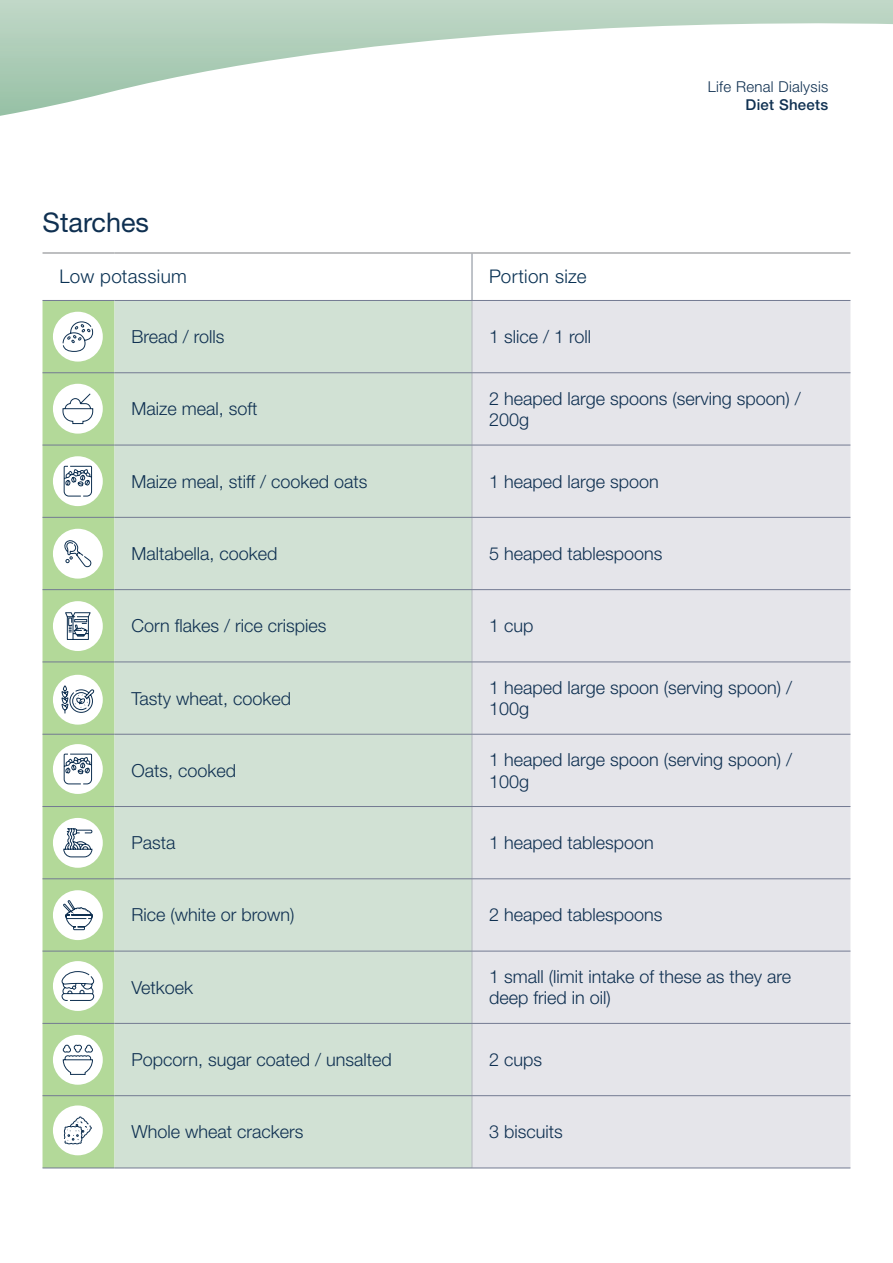
<style>
.page{position:relative;width:893px;height:1263px;background:#fff}
.page>*{position:absolute;margin:0;border:0;box-sizing:border-box;transform-origin:0 0}
.t1{font:27px "Helvetica Neue LT Std";color:#0f3051}
.t2{font:300 18.9px "Helvetica Neue LT Std";letter-spacing:.015em;color:#093153}
.t3{font:300 18px/21.6px "Helvetica Neue LT Std";color:#0f3051}
._20pt_reg_page_heading{font:300 15px "Helvetica Neue LT Std";letter-spacing:.02em;color:#0f3051}
._20pt_reg_page_heading-2{font:500 15px "Helvetica Neue LT Std";letter-spacing:.02em;color:#0f3051}
</style>
<div class="page">
<svg style="left:0;top:0;width:893px;height:116px"></svg>
<div style="left:43px;top:301px;width:72px;height:867px;background:#b3d999"></div>
<div style="left:115px;top:301px;width:357px;height:867px;background:#d1e1d4"></div>
<div style="left:473px;top:301px;width:377px;height:867px;background:#e5e5ea"></div>
<hr style="left:472px;top:254px;width:1px;height:46px;background:#808893">
<hr style="left:472px;top:301px;width:1px;height:71px;background:#b5b9c0">
<hr style="left:472px;top:373px;width:1px;height:72px;background:#b5b9c0">
<hr style="left:472px;top:445px;width:1px;height:72px;background:#b5b9c0">
<hr style="left:472px;top:518px;width:1px;height:71px;background:#b5b9c0">
<hr style="left:472px;top:590px;width:1px;height:72px;background:#b5b9c0">
<hr style="left:472px;top:662px;width:1px;height:72px;background:#b5b9c0">
<hr style="left:472px;top:734px;width:1px;height:72px;background:#b5b9c0">
<hr style="left:472px;top:807px;width:1px;height:71px;background:#b5b9c0">
<hr style="left:472px;top:879px;width:1px;height:72px;background:#b5b9c0">
<hr style="left:472px;top:951px;width:1px;height:72px;background:#b5b9c0">
<hr style="left:472px;top:1024px;width:1px;height:71px;background:#b5b9c0">
<hr style="left:472px;top:1096px;width:1px;height:72px;background:#b5b9c0">
<hr style="left:43px;top:300px;width:72px;height:1px;background:#737a92">
<hr style="left:115px;top:300px;width:357px;height:1px;background:#737a92">
<hr style="left:472px;top:300px;width:378px;height:1px;background:#737a92">
<hr style="left:43px;top:372px;width:72px;height:1px;background:#737a92">
<hr style="left:115px;top:372px;width:357px;height:1px;background:#737a92">
<hr style="left:472px;top:372px;width:378px;height:1px;background:#737a92">
<hr style="left:43px;top:445px;width:72px;height:1px;background:#737a92">
<hr style="left:43px;top:517px;width:72px;height:1px;background:#737a92">
<hr style="left:115px;top:517px;width:357px;height:1px;background:#737a92">
<hr style="left:472px;top:517px;width:378px;height:1px;background:#737a92">
<hr style="left:43px;top:589px;width:72px;height:1px;background:#737a92">
<hr style="left:115px;top:589px;width:357px;height:1px;background:#737a92">
<hr style="left:472px;top:589px;width:378px;height:1px;background:#737a92">
<hr style="left:43px;top:662px;width:72px;height:1px;background:#737a92">
<hr style="left:115px;top:662px;width:357px;height:1px;background:#737a92">
<hr style="left:472px;top:662px;width:378px;height:1px;background:#737a92">
<hr style="left:43px;top:734px;width:72px;height:1px;background:#737a92">
<hr style="left:115px;top:734px;width:357px;height:1px;background:#737a92">
<hr style="left:472px;top:734px;width:378px;height:1px;background:#737a92">
<hr style="left:43px;top:806px;width:72px;height:1px;background:#737a92">
<hr style="left:115px;top:806px;width:357px;height:1px;background:#737a92">
<hr style="left:472px;top:806px;width:378px;height:1px;background:#737a92">
<hr style="left:43px;top:878px;width:72px;height:1px;background:#737a92">
<hr style="left:115px;top:878px;width:357px;height:1px;background:#737a92">
<hr style="left:472px;top:878px;width:378px;height:1px;background:#737a92">
<hr style="left:43px;top:951px;width:72px;height:1px;background:#737a92">
<hr style="left:115px;top:951px;width:357px;height:1px;background:#737a92">
<hr style="left:472px;top:951px;width:378px;height:1px;background:#737a92">
<hr style="left:43px;top:1023px;width:72px;height:1px;background:#737a92">
<hr style="left:115px;top:1023px;width:357px;height:1px;background:#737a92">
<hr style="left:472px;top:1023px;width:378px;height:1px;background:#737a92">
<hr style="left:43px;top:1095px;width:72px;height:1px;background:#737a92">
<hr style="left:115px;top:1095px;width:357px;height:1px;background:#737a92">
<hr style="left:472px;top:1095px;width:378px;height:1px;background:#737a92">
<hr style="left:43px;top:1168px;width:72px;height:1px;background:#737a92">
<hr style="left:115px;top:1168px;width:357px;height:1px;background:#737a92">
<hr style="left:472px;top:1168px;width:378px;height:1px;background:#737a92">
<hr style="left:43px;top:252px;width:72px;height:2px;background:#939598">
<hr style="left:115px;top:252px;width:357px;height:2px;background:#939598">
<hr style="left:472px;top:252px;width:378px;height:2px;background:#939598">
<hr style="left:115px;top:445px;width:357px;height:1px;background:#737a92">
<hr style="left:472px;top:445px;width:378px;height:1px;background:#737a92">
<div style="left:53px;top:312px;width:50px;height:50px;background:#fff;border-radius:50%"></div>
<div style="left:53px;top:384px;width:50px;height:50px;background:#fff;border-radius:50%"></div>
<div style="left:53px;top:456px;width:50px;height:50px;background:#fff;border-radius:50%"></div>
<div style="left:53px;top:529px;width:50px;height:50px;background:#fff;border-radius:50%"></div>
<div style="left:53px;top:601px;width:50px;height:50px;background:#fff;border-radius:50%"></div>
<div style="left:53px;top:675px;width:50px;height:50px;background:#fff;border-radius:50%"></div>
<div style="left:53px;top:744px;width:50px;height:50px;background:#fff;border-radius:50%"></div>
<div style="left:53px;top:818px;width:50px;height:50px;background:#fff;border-radius:50%"></div>
<div style="left:53px;top:890px;width:50px;height:50px;background:#fff;border-radius:50%"></div>
<div style="left:53px;top:961px;width:50px;height:50px;background:#fff;border-radius:50%"></div>
<div style="left:53px;top:1035px;width:50px;height:50px;background:#fff;border-radius:50%"></div>
<div style="left:53px;top:1105px;width:50px;height:50px;background:#fff;border-radius:50%"></div>
<svg style="left:63px;top:321px;width:30px;height:31px"></svg>
<svg style="left:63px;top:393px;width:30px;height:31px"></svg>
<svg style="left:64px;top:466px;width:28px;height:30px"></svg>
<svg style="left:64px;top:754px;width:28px;height:30px"></svg>
<svg style="left:64px;top:540px;width:28px;height:28px"></svg>
<svg style="left:65px;top:612px;width:26px;height:28px"></svg>
<svg style="left:63px;top:828px;width:29px;height:29px"></svg>
<svg style="left:63px;top:900px;width:30px;height:30px"></svg>
<svg style="left:61px;top:971px;width:33px;height:30px"></svg>
<svg style="left:63px;top:1045px;width:30px;height:30px"></svg>
<svg style="left:64px;top:1116px;width:28px;height:28px"></svg>
<svg style="left:62px;top:685px;width:33px;height:29px"></svg>
<p class="t1" style="left:43px;top:206px;width:108px">Starches</p>
<p class="t2" style="left:60px;top:265px;width:129px">Low potassium</p>
<p class="t2" style="left:489px;top:265px;width:99px">Portion size</p>
<p class="t3" style="left:132px;top:325px;width:95px">Bread / rolls</p>
<p class="t3" style="left:489px;top:325px;width:104px">1 slice / 1 roll</p>
<p class="_20pt_reg_page_heading" style="left:708px;top:78px;width:122px">Life Renal Dialysis</p>
<p class="_20pt_reg_page_heading-2" style="left:746px;top:96px;width:84px">Diet Sheets</p>
<p class="t3" style="left:132px;top:398px;width:128px">Maize meal, soft</p>
<p class="t3" style="left:489px;top:387px;width:313px">2 heaped large spoons (serving spoon) /<br>200g</p>
<p class="t3" style="left:132px;top:470px;width:238px">Maize meal, stiff / cooked oats</p>
<p class="t3" style="left:489px;top:470px;width:171px">1 heaped large spoon</p>
<p class="t3" style="left:132px;top:542px;width:148px">Maltabella, cooked</p>
<p class="t3" style="left:489px;top:542px;width:175px">5 heaped tablespoons</p>
<p class="t3" style="left:132px;top:615px;width:197px">Corn flakes / rice crispies</p>
<p class="t3" style="left:489px;top:615px;width:46px">1 cup</p>
<p class="t3" style="left:132px;top:687px;width:161px">Tasty wheat, cooked</p>
<p class="t3" style="left:489px;top:676px;width:305px">1 heaped large spoon (serving spoon) /<br>100g</p>
<p class="t3" style="left:132px;top:759px;width:106px">Oats, cooked</p>
<p class="t3" style="left:489px;top:748px;width:305px">1 heaped large spoon (serving spoon) /<br>100g</p>
<p class="t3" style="left:132px;top:831px;width:46px">Pasta</p>
<p class="t3" style="left:489px;top:831px;width:166px">1 heaped tablespoon</p>
<p class="t3" style="left:132px;top:904px;width:165px">Rice (white or brown)</p>
<p class="t3" style="left:489px;top:904px;width:175px">2 heaped tablespoons</p>
<p class="t3" style="left:132px;top:976px;width:63px">Vetkoek</p>
<p class="t3" style="left:489px;top:965px;width:304px">1 small (limit intake of these as they are deep fried in oil)</p>
<p class="t3" style="left:132px;top:1048px;width:262px">Popcorn, sugar coated / unsalted</p>
<p class="t3" style="left:489px;top:1048px;width:55px">2 cups</p>
<p class="t3" style="left:132px;top:1121px;width:174px">Whole wheat crackers</p>
<p class="t3" style="left:489px;top:1121px;width:75px">3 biscuits</p>
</div>
